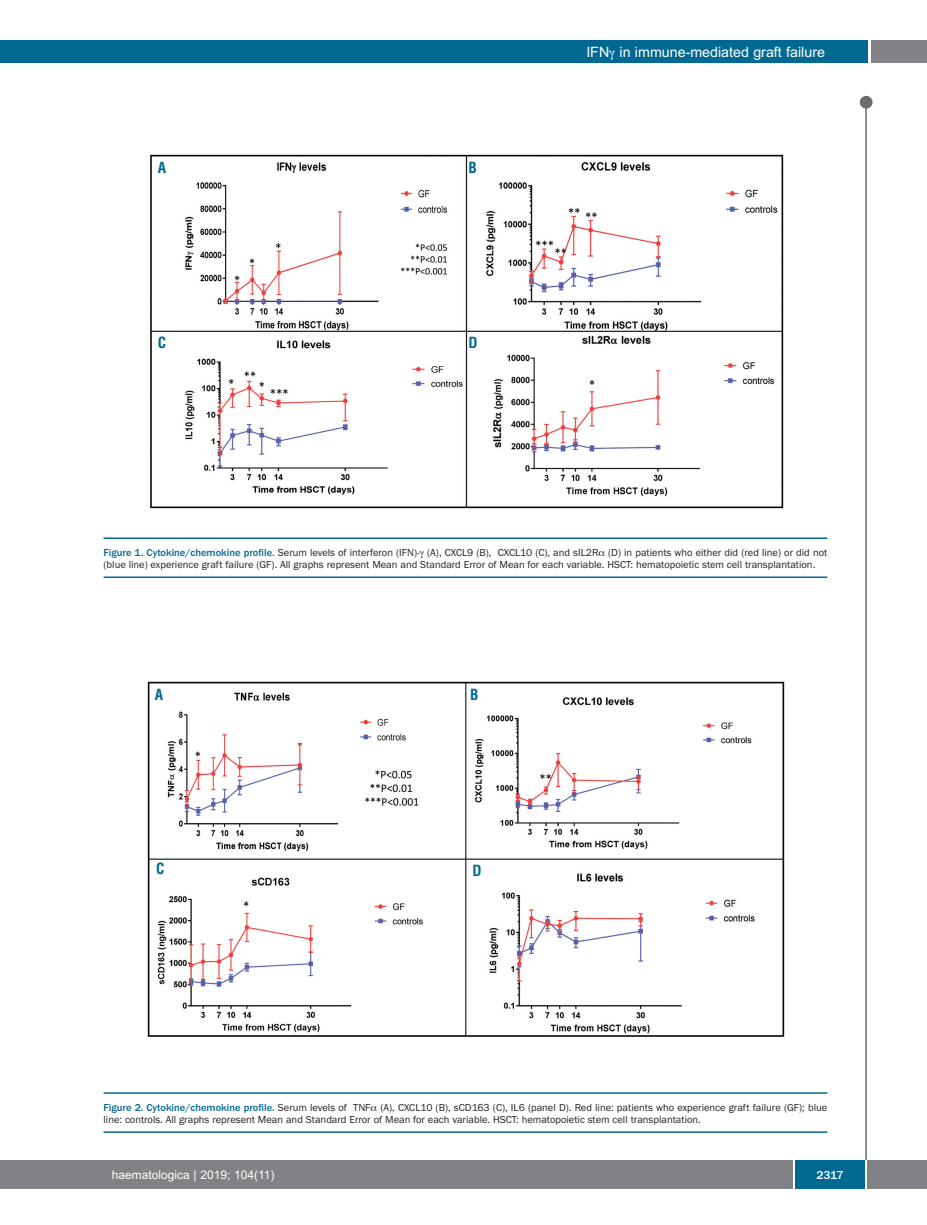
<style>
.page{position:relative;width:927px;height:1225px;background:#fff}
.page>*{position:absolute;margin:0;border:0;box-sizing:border-box;transform-origin:0 0}
.t1{font:700 condensed 15px "Helvetica";color:#006991}
.t2{font:14.25px "Arial";color:#fff}
.t3{font:12px "Arial";color:#fff}
.t4{font:500 12px "Franklin Gothic";color:#fff}
.t5{font:10.5px/12px "Franklin Gothic";color:#231f20}
.s1{font-weight:500;color:#006991}
</style>
<div class="page">
<div style="left:860px;top:96px;width:12px;height:13px;background:#6c6d70;border-radius:50%"></div>
<hr style="left:865px;top:98px;width:2px;height:1062px;background:#6c6d70">
<div style="left:871px;top:40px;width:56px;height:22px;background:#808285"></div>
<div style="left:18px;top:40px;width:849px;height:22px;background:#006991"></div>
<div style="left:17px;top:1160px;width:910px;height:28px;background:#808285"></div>
<div style="left:795px;top:1160px;width:70px;height:28px;background:#006991"></div>
<hr style="left:793px;top:1160px;width:2px;height:28px;background:#fff">
<hr style="left:865px;top:1160px;width:2px;height:28px;background:#fff">
<div style="left:0;top:40px;width:19px;height:22px;background:#006991"></div>
<div style="left:0;top:1160px;width:18px;height:28px;background:#808285"></div>
<img style="left:150px;top:154px;width:634px;height:355px">
<hr style="left:104px;top:537px;width:723px;height:2px;background:#006991">
<hr style="left:104px;top:576px;width:723px;height:2px;background:#006991">
<img style="left:147px;top:681px;width:638px;height:356px">
<hr style="left:104px;top:1092px;width:723px;height:1px;background:#006991">
<hr style="left:104px;top:1131px;width:723px;height:1px;background:#006991">
<h1 class="t1" style="left:158px;top:159px;width:10px">A</h1>
<h1 class="t1" style="left:469px;top:159px;width:10px">B</h1>
<h1 class="t1" style="left:158px;top:334px;width:10px">C</h1>
<h1 class="t1" style="left:469px;top:334px;width:11px">D</h1>
<h2 class="t2" style="left:586px;top:44px;width:240px">IFN in immune-mediated graft failure</h2>
<p class="t5" style="left:104px;top:546px;width:725px"><span class="s1">Figure 1. Cytokine/chemokine profile.</span> Serum levels of interferon (IFN)- (A), CXCL9 (B), CXCL10 (C), and sIL2R (D) in patients who either did (red line) or did not (blue line) experience graft failure (GF). All graphs represent Mean and Standard Error of Mean for each variable. HSCT: hematopoietic stem cell transplantation.</p>
<h1 class="t1" style="left:155px;top:686px;width:10px">A</h1>
<h1 class="t1" style="left:470px;top:686px;width:10px">B</h1>
<h1 class="t1" style="left:156px;top:860px;width:10px">C</h1>
<h1 class="t1" style="left:473px;top:862px;width:11px">D</h1>
<p class="t5" style="left:104px;top:1101px;width:725px"><span class="s1">Figure 2. Cytokine/chemokine profile.</span> Serum levels of TNF (A), CXCL10 (B), sCD163 (C), IL6 (panel D). Red line: patients who experience graft failure (GF); blue line: controls. All graphs represent Mean and Standard Error of Mean for each variable. HSCT: hematopoietic stem cell transplantation.</p>
<p class="t3" style="left:112px;top:1167px;width:164px">haematologica | 2019; 104(11)</p>
<p class="t4" style="left:816px;top:1167px;width:29px">2317</p>
</div>
